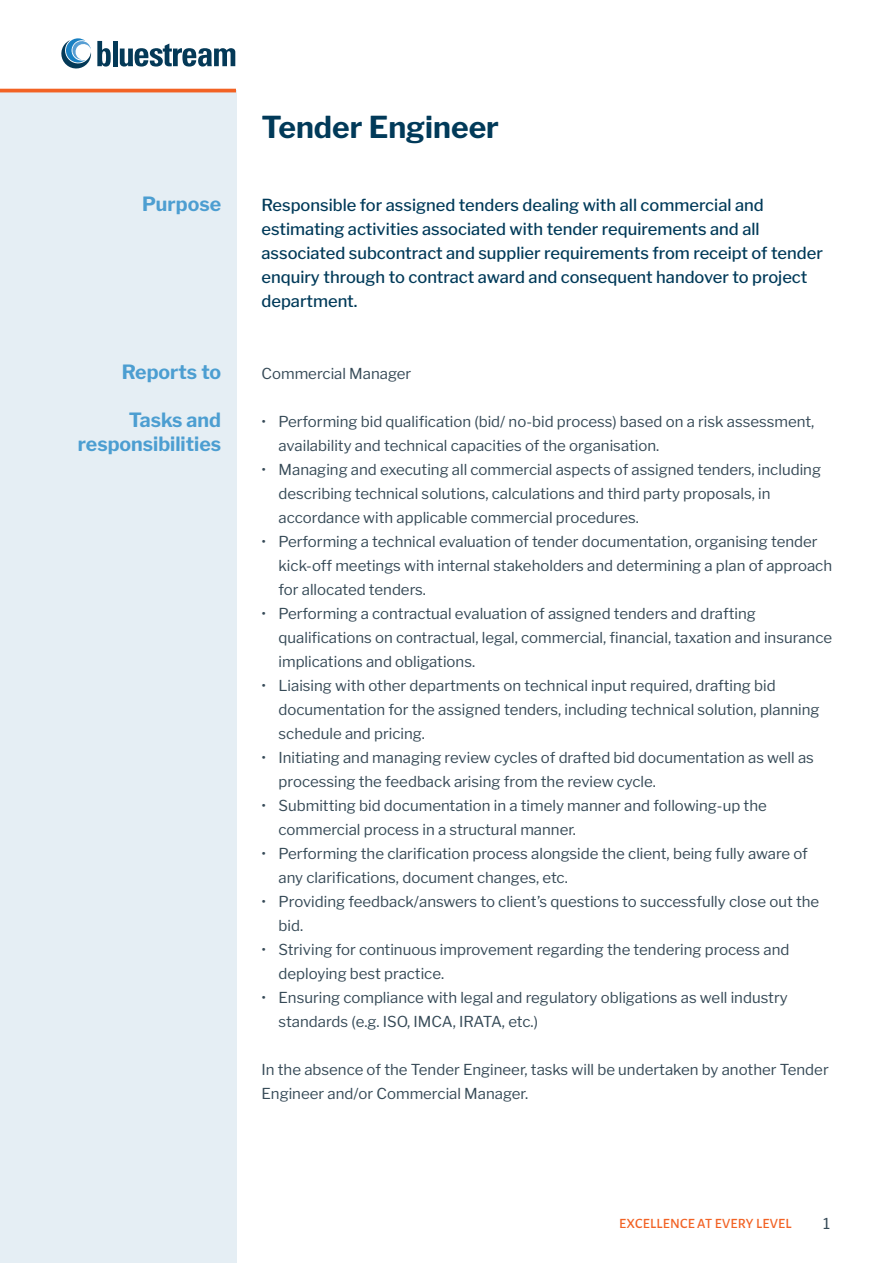
<style>
.page{position:relative;width:893px;height:1263px;background:#fff}
.page>*{position:absolute;margin:0;border:0;box-sizing:border-box;transform-origin:0 0}
.t1{font:700 30px "Libre Franklin";color:#013a59}
.t2{font:700 19.5px/24px "Libre Franklin";color:#4c9ed1;text-align:right}
.t3{font:500 16.5px/24px "Libre Franklin";color:#013a59}
.t4{font:15px/24px "Libre Franklin";color:#364a57}
.t5{font:500 14.25px "Alegreya Sans";letter-spacing:.02em;color:#f26224}
</style>
<div class="page">
<div style="left:0;top:91px;width:236px;height:1172px;background:#e5eef4"></div>
<hr style="left:0;top:89px;width:236px;height:3px;background:#f26224">
<svg style="left:97px;top:41px;width:14px;height:26px"></svg>
<hr style="left:113px;top:41px;width:4px;height:25px;background:#043957">
<svg style="left:120px;top:44px;width:115px;height:23px"></svg>
<svg style="left:61px;top:38px;width:30px;height:31px"></svg>
<h2 class="t2" style="left:142px;top:190px;width:81px">Purpose</h2>
<h2 class="t2" style="left:122px;top:358px;width:101px">Reports to</h2>
<h2 class="t2" style="left:78px;top:406px;width:145px">Tasks and responsibilities</h2>
<h1 class="t1" style="left:261px;top:103px;width:239px">Tender Engineer</h1>
<p class="t3" style="left:261px;top:191px;width:563px">Responsible for assigned tenders dealing with all commercial and estimating activities associated with tender requirements and all associated subcontract and supplier requirements from receipt of tender enquiry through to contract award and consequent handover to project department.</p>
<p class="t4" style="left:261px;top:360px;width:151px">Commercial Manager</p>
<p class="t4" style="left:279px;top:408px;width:537px;text-indent:-17px">• Performing bid qualification (bid/ no-bid process) based on a risk assessment, availability and technical capacities of the organisation.</p>
<p class="t4" style="left:279px;top:456px;width:544px;text-indent:-17px">• Managing and executing all commercial aspects of assigned tenders, including describing technical solutions, calculations and third party proposals, in accordance with applicable commercial procedures.</p>
<p class="t4" style="left:279px;top:528px;width:555px;text-indent:-17px">• Performing a technical evaluation of tender documentation, organising tender kick-off meetings with internal stakeholders and determining a plan of approach for allocated tenders.</p>
<p class="t4" style="left:279px;top:600px;width:555px;text-indent:-17px">• Performing a contractual evaluation of assigned tenders and drafting qualifications on contractual, legal, commercial, financial, taxation and insurance implications and obligations.</p>
<p class="t4" style="left:279px;top:672px;width:543px;text-indent:-17px">• Liaising with other departments on technical input required, drafting bid documentation for the assigned tenders, including technical solution, planning schedule and pricing.</p>
<p class="t4" style="left:279px;top:744px;width:537px;text-indent:-17px">• Initiating and managing review cycles of drafted bid documentation as well as processing the feedback arising from the review cycle.</p>
<p class="t4" style="left:279px;top:792px;width:490px;text-indent:-17px">• Submitting bid documentation in a timely manner and following-up the commercial process in a structural manner.</p>
<p class="t4" style="left:279px;top:840px;width:531px;text-indent:-17px">• Performing the clarification process alongside the client, being fully aware of any clarifications, document changes, etc.</p>
<p class="t4" style="left:279px;top:888px;width:542px;text-indent:-17px">• Providing feedback/answers to client’s questions to successfully close out the bid.</p>
<p class="t4" style="left:279px;top:936px;width:512px;text-indent:-17px">• Striving for continuous improvement regarding the tendering process and deploying best practice.</p>
<p class="t4" style="left:279px;top:984px;width:511px;text-indent:-17px">• Ensuring compliance with legal and regulatory obligations as well industry standards (e.g. ISO, IMCA, IRATA, etc.)</p>
<p class="t4" style="left:261px;top:1056px;width:569px">In the absence of the Tender Engineer, tasks will be undertaken by another Tender<br>Engineer and/or Commercial Manager.</p>
<p class="t5" style="left:619px;top:1213px;width:174px">EXCELLENCE AT EVERY LEVEL</p>
<p class="t4" style="left:823px;top:1210px;width:8px">1</p>
</div>
